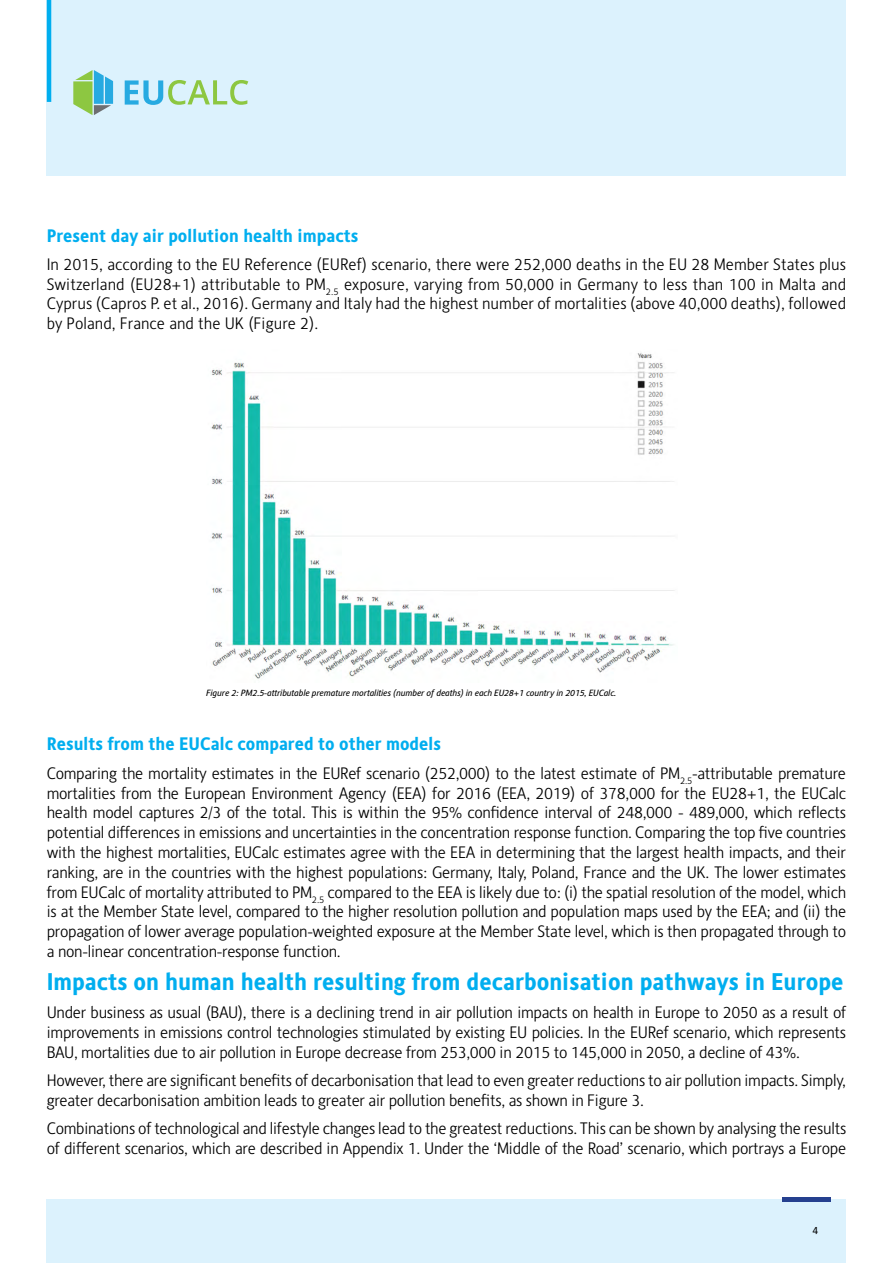
<style>
.page{position:relative;width:893px;height:1263px;background:#fff}
.page>*{position:absolute;margin:0;border:0;box-sizing:border-box;transform-origin:0 0}
.t1{font:700 24px "Alber";color:#00aeef}
.t2{font:700 18px "Alber";color:#00aeef}
.t3{font:300 16.5px/19.8px "Alber";letter-spacing:-.02em;color:#000;text-align:justify}
.t4{font:10.5px "Alber";color:#000}
.t5{font:italic 9px "Alber";letter-spacing:-.01em;color:#000}
</style>
<div class="page">
<div style="left:47px;top:1199px;width:799px;height:64px;background:#dcf2fd"></div>
<div style="left:47px;top:0;width:799px;height:176px;background:#dcf2fd"></div>
<hr style="left:47px;top:0;width:4px;height:102px;background:#00aeef">
<svg style="left:125px;top:80px;width:123px;height:25px"></svg>
<svg style="left:73px;top:70px;width:40px;height:45px"></svg>
<hr style="left:782px;top:1197px;width:49px;height:4px;background:#25408f">
<img style="left:210px;top:352px;width:465px;height:327px">
<p class="t2" style="left:47px;top:224px;width:313px">Present day air pollution health impacts</p>
<p class="t3" style="left:47px;top:254px;width:801px">In 2015, according to the EU Reference (EURef) scenario, there were 252,000 deaths in the EU 28 Member States plus Switzerland (EU28+1) attributable to PM<sub>2.5</sub> exposure, varying from 50,000 in Germany to less than 100 in Malta and Cyprus (Capros P. et al., 2016). Germany and Italy had the highest number of mortalities (above 40,000 deaths), followed by Poland, France and the UK (Figure 2).</p>
<p class="t5" style="left:206px;top:687px;width:412px">Figure 2: PM2.5-attributable premature mortalities (number of deaths) in each EU28+1 country in 2015, EUCalc.</p>
<p class="t2" style="left:47px;top:732px;width:396px">Results from the EUCalc compared to other models</p>
<p class="t3" style="left:47px;top:763px;width:801px">Comparing the mortality estimates in the EURef scenario (252,000) to the latest estimate of PM<sub>2.5</sub>-attributable premature mortalities from the European Environment Agency (EEA) for 2016 (EEA, 2019) of 378,000 for the EU28+1, the EUCalc health model captures 2/3 of the total. This is within the 95% confidence interval of 248,000 ‑ 489,000, which reflects potential differences in emissions and uncertainties in the concentration response function. Comparing the top five countries with the highest mortalities, EUCalc estimates agree with the EEA in determining that the largest health impacts, and their ranking, are in the countries with the highest populations: Germany, Italy, Poland, France and the UK. The lower estimates from EUCalc of mortality attributed to PM<sub>2.5</sub> compared to the EEA is likely due to: (i) the spatial resolution of the model, which is at the Member State level, compared to the higher resolution pollution and population maps used by the EEA; and (ii) the propagation of lower average population-weighted exposure at the Member State level, which is then propagated through to a non-linear concentration-response function.</p>
<h1 class="t1" style="left:47px;top:966px;width:798px">Impacts on human health resulting from decarbonisation pathways in Europe</h1>
<p class="t3" style="left:47px;top:1002px;width:801px">Under business as usual (BAU), there is a declining trend in air pollution impacts on health in Europe to 2050 as a result of improvements in emissions control technologies stimulated by existing EU policies. In the EURef scenario, which represents BAU, mortalities due to air pollution in Europe decrease from 253,000 in 2015 to 145,000 in 2050, a decline of 43%.</p>
<p class="t3" style="left:47px;top:1070px;width:801px">However, there are significant benefits of decarbonisation that lead to even greater reductions to air pollution impacts. Simply, greater decarbonisation ambition leads to greater air pollution benefits, as shown in Figure 3.</p>
<p class="t3" style="left:47px;top:1118px;width:801px">Combinations of technological and lifestyle changes lead to the greatest reductions. This can be shown by analysing the results of different scenarios, which are described in Appendix 1. Under the ‘Middle of the Road’ scenario, which portrays a Europe</p>
<p class="t4" style="left:812px;top:1224px;width:7px">4</p>
</div>
